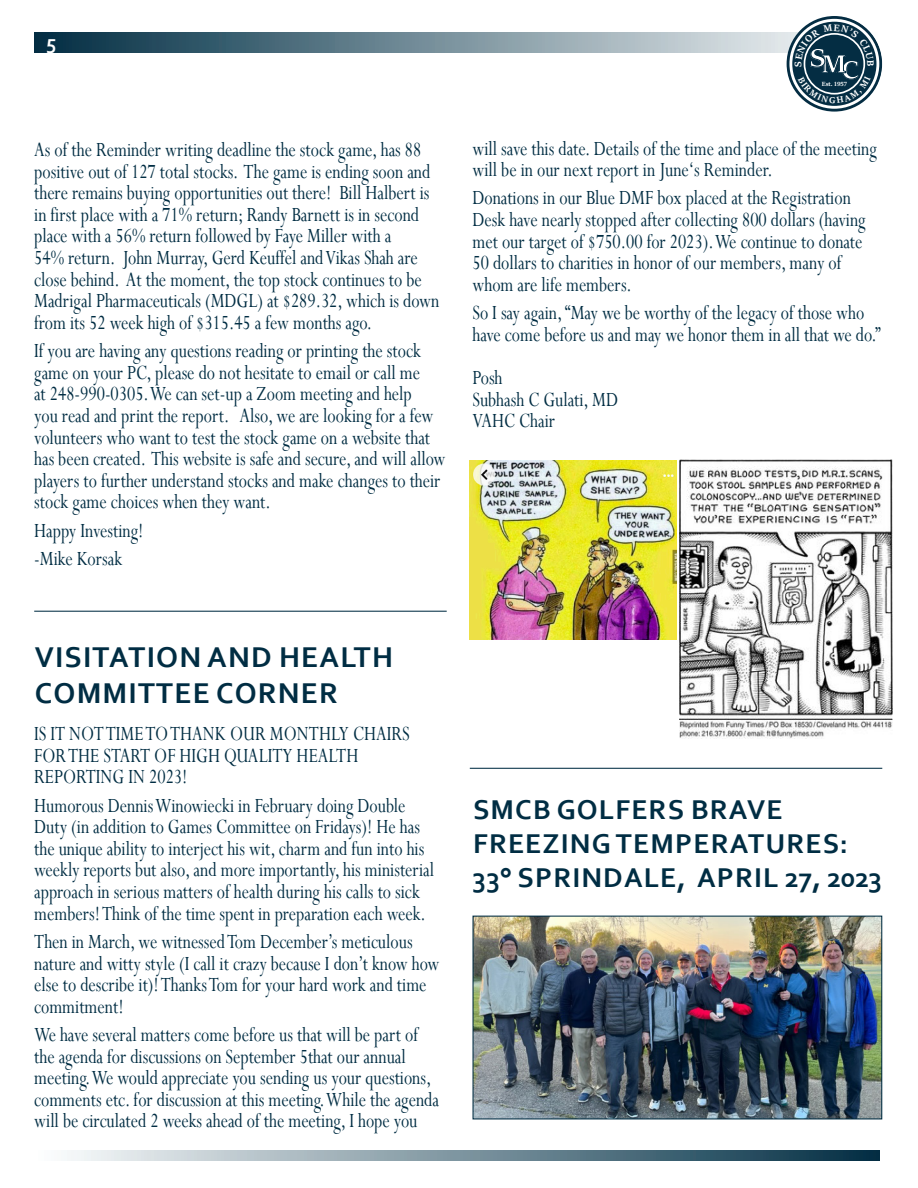
<style>
.page{position:relative;width:918px;height:1188px;background:#fff}
.page>*{position:absolute;margin:0;border:0;box-sizing:border-box;transform-origin:0 0}
.Article_Title{font:700 30px/36px "Corbel";letter-spacing:.04em;color:#002d43}
.Article_Title-2{font:700 28.5px/34.2px "Corbel";letter-spacing:.04em;color:#002d43}
.t1{font:700 27.9px "Sitka Text";color:#fff}
.t2{font:22.5px/21.6px "Perpetua";color:#002d43;scale:.8 1}
.t3{font:700 21px "Corbel";color:#fff}
.t4{font:700 6.75px "Sitka Display";color:#fff}
</style>
<div class="page">
<svg style="left:34px;top:32px;width:753px;height:20px;background:#6f8995"></svg>
<svg style="left:67px;top:1151px;width:813px;height:10px;background:#79919c"></svg>
<hr style="left:34px;top:611px;width:413px;height:1px;background:#002d43">
<img style="left:680px;top:460px;width:213px;height:279px">
<img style="left:470px;top:461px;width:206px;height:178px">
<hr style="left:470px;top:768px;width:412px;height:1px;background:#002d43">
<img style="left:475px;top:918px;width:405px;height:199px">
<div style="left:473px;top:916px;width:409px;height:203px;border:1px solid #002d43"></div>
<svg style="left:787px;top:16px;width:95px;height:96px"></svg>
<p class="t3" style="left:46px;top:29px;width:12px">5</p>
<p class="t2" style="left:34px;top:138px;width:508px">As of the Reminder writing deadline the stock game, has 88 positive out of 127 total stocks. The game is ending soon and there remains buying opportunities out there! Bill Halbert is in first place with a 71% return; Randy Barnett is in second place with a 56% return followed by Faye Miller with a<br>54% return. John Murray, Gerd Keuffel and Vikas Shah are close behind. At the moment, the top stock continues to be Madrigal Pharmaceuticals (MDGL) at $289.32, which is down from its 52 week high of $315.45 a few months ago.</p>
<p class="t2" style="left:34px;top:339px;width:516px">If you are having any questions reading or printing the stock game on your PC, please do not hesitate to email or call me<br>at 248-990-0305. We can set-up a Zoom meeting and help<br>you read and print the report. Also, we are looking for a few volunteers who want to test the stock game on a website that has been created. This website is safe and secure, and will allow players to further understand stocks and make changes to their stock game choices when they want.</p>
<p class="t2" style="left:34px;top:519px;width:138px">Happy Investing!</p>
<p class="t2" style="left:34px;top:547px;width:112px">-Mike Korsak</p>
<p class="t1" style="left:809px;top:36px;width:18px">S</p>
<p class="t4" style="left:822px;top:79px;width:12px">Est.</p>
<p class="t1" style="left:820px;top:45px;width:40px">MC</p>
<p class="t2" style="left:472px;top:137px;width:507px">will save this date. Details of the time and place of the meeting will be in our next report in June‘s Reminder.</p>
<p class="t2" style="left:472px;top:187px;width:493px">Donations in our Blue DMF box placed at the Registration Desk have nearly stopped after collecting 800 dollars (having met our target of $750.00 for 2023). We continue to donate 50 dollars to charities in honor of our members, many of whom are life members.</p>
<p class="t2" style="left:472px;top:302px;width:512px">So I say again, “May we be worthy of the legacy of those who have come before us and may we honor them in all that we do.”</p>
<p class="t2" style="left:472px;top:366px;width:39px">Posh</p>
<p class="t2" style="left:472px;top:388px;width:183px">Subhash C Gulati, MD</p>
<p class="t2" style="left:472px;top:410px;width:105px">VAHC Chair</p>
<p class="Article_Title" style="left:35px;top:639px;width:360px">VISITATION AND HEALTH<br>COMMITTEE CORNER</p>
<p class="t2" style="left:34px;top:722px;width:471px">IS IT NOT TIME TO THANK OUR MONTHLY CHAIRS<br>FOR THE START OF HIGH QUALITY HEALTH<br>REPORTING IN 2023!</p>
<p class="t2" style="left:34px;top:794px;width:501px">Humorous Dennis Winowiecki in February doing Double Duty (in addition to Games Committee on Fridays)! He has the unique ability to interject his wit, charm and fun into his weekly reports but also, and more importantly, his ministerial approach in serious matters of health during his calls to sick members! Think of the time spent in preparation each week.</p>
<p class="t2" style="left:34px;top:930px;width:508px">Then in March, we witnessed Tom December’s meticulous nature and witty style (I call it crazy because I don’t know how else to describe it)! Thanks Tom for your hard work and time commitment!</p>
<p class="t2" style="left:34px;top:1023px;width:508px">We have several matters come before us that will be part of the agenda for discussions on September 5that our annual meeting. We would appreciate you sending us your questions, comments etc. for discussion at this meeting. While the agenda will be circulated 2 weeks ahead of the meeting, I hope you</p>
<p class="Article_Title-2" style="left:472px;top:791px;width:411px">SMCB GOLFERS BRAVE<br>FREEZING TEMPERATURES:<br>33° SPRINDALE, APRIL 27, 2023</p>
</div>
